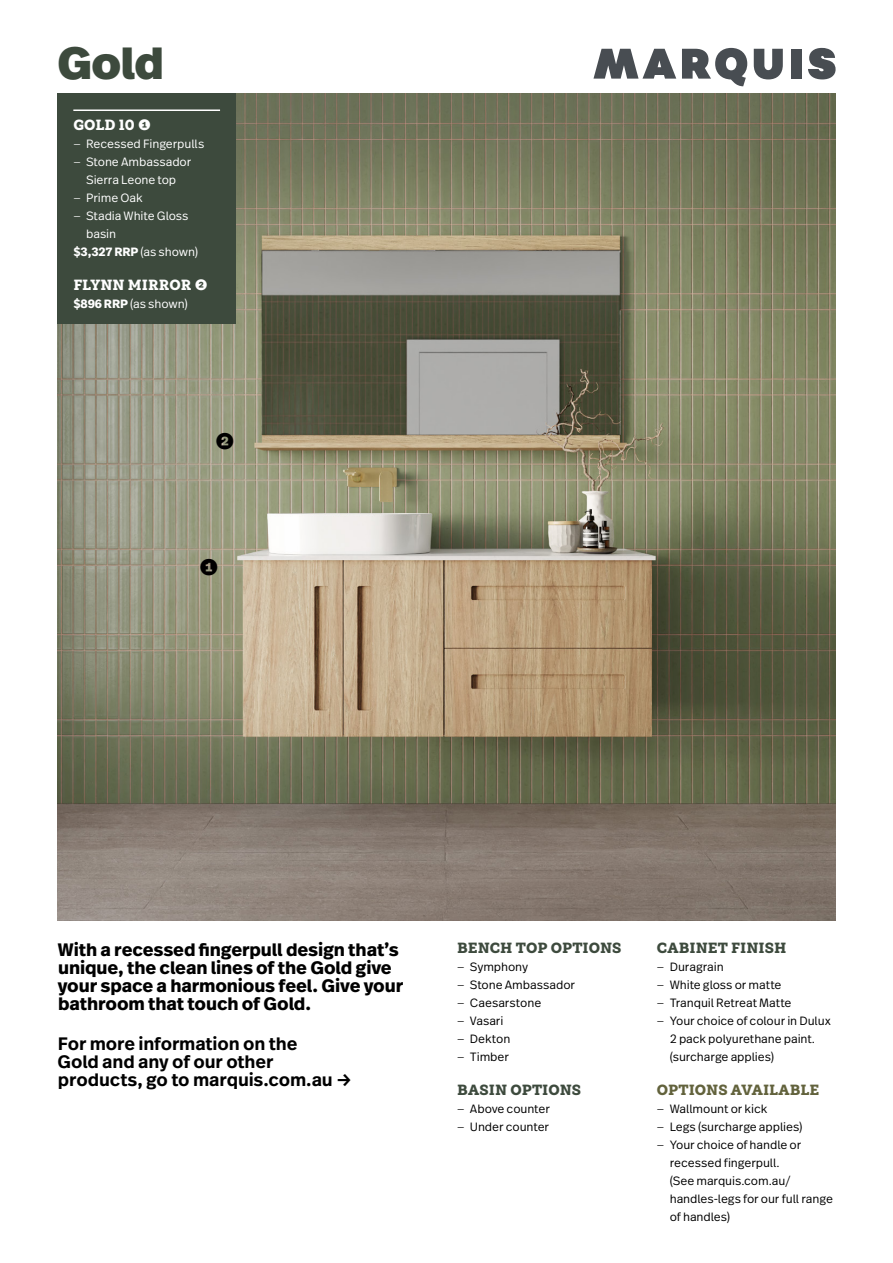
<style>
.page{position:relative;width:893px;height:1263px;background:#fff}
.page>*{position:absolute;margin:0;border:0;box-sizing:border-box;transform-origin:0 0}
.t1{font:900 45px "Real Text Pro";color:#3d4a3d}
.t2{font:700 22.5px "Real Text Pro";color:#000}
.t3{font:700 18px/18px "Real Text Pro";letter-spacing:-.01em;color:#000}
.t4{font:600 18px/18px "Real Text Pro";letter-spacing:-.01em;color:#000}
.t5{font:900 15px "Weekly Pro";letter-spacing:.005em;color:#3d4a3d}
.t6{font:900 15px "Weekly Pro";letter-spacing:.005em;color:#fff}
.t7{font:900 15px "Weekly Pro";color:#62623c}
.t8{font:300 12px/18px "Real Text Pro";letter-spacing:-.01em;color:#000}
.t9{font:300 12px/18px "Real Text Pro";letter-spacing:-.01em;color:#fff;text-align:center}
.t10{font:700 12px "Real Text Pro";letter-spacing:-.01em;color:#fff}
.s1{font-family:"Real Text Pro";font-weight:700}
.s2{font-style:inherit}
.s3{font-weight:300}
.s4{font-weight:700}
</style>
<div class="page">
<svg style="left:593px;top:49px;width:83px;height:30px"></svg>
<svg style="left:754px;top:49px;width:29px;height:30px"></svg>
<div style="left:791px;top:49px;width:10px;height:30px;background:#484d52"></div>
<svg style="left:808px;top:48px;width:28px;height:31px"></svg>
<svg style="left:682px;top:48px;width:65px;height:38px"></svg>
<img style="left:57px;top:94px;width:779px;height:827px">
<div style="left:57px;top:94px;width:179px;height:230px;background:#3d4a3d"></div>
<hr style="left:73px;top:109px;width:147px;height:2px;background:#fff">
<h1 class="t1" style="left:57px;top:29px;width:108px">Gold</h1>
<p class="t6" style="left:73px;top:116px;width:80px">GOLD 10 <span class="s1">❶</span></p>
<p class="t9" style="left:73px;top:135px;width:133px"><span class="s2">—</span> Recessed Fingerpulls</p>
<p class="t9" style="left:73px;top:153px;width:120px"><span class="s2">—</span> Stone Ambassador<br>Sierra Leone top</p>
<p class="t9" style="left:73px;top:189px;width:71px"><span class="s2">—</span> Prime Oak</p>
<p class="t9" style="left:73px;top:207px;width:117px"><span class="s2">—</span> Stadia White Gloss</p>
<p class="t9" style="left:86px;top:225px;width:32px">basin</p>
<p class="t10" style="left:73px;top:243px;width:126px">$3,327 RRP <span class="s3">(as shown)</span></p>
<p class="t6" style="left:73px;top:276px;width:136px">FLYNN MIRROR <span class="s1">❷</span></p>
<p class="t9" style="left:73px;top:295px;width:116px"><span class="s4">$896 RRP</span> (as shown)</p>
<h2 class="t2" style="left:215px;top:425px;width:22px">❷</h2>
<h2 class="t2" style="left:199px;top:550px;width:22px">❶</h2>
<h3 class="t3" style="left:58px;top:940px;width:347px">With a recessed fingerpull design that’s unique, the clean lines of the Gold give your space a harmonious feel. Give your bathroom that touch of Gold.</h3>
<h3 class="t4" style="left:58px;top:1034px;width:296px">For more information on the<br>Gold and any of our other products, go to marquis.com.au →</h3>
<p class="t5" style="left:457px;top:938px;width:166px">BENCH TOP OPTIONS</p>
<p class="t8" style="left:457px;top:957px;width:73px"><span class="s2">—</span> Symphony</p>
<p class="t8" style="left:457px;top:975px;width:120px"><span class="s2">—</span> Stone Ambassador</p>
<p class="t8" style="left:457px;top:993px;width:86px"><span class="s2">—</span> Caesarstone</p>
<p class="t8" style="left:457px;top:1011px;width:48px"><span class="s2">—</span> Vasari</p>
<p class="t8" style="left:457px;top:1029px;width:55px"><span class="s2">—</span> Dekton</p>
<p class="t8" style="left:457px;top:1047px;width:53px"><span class="s2">—</span> Timber</p>
<p class="t5" style="left:457px;top:1081px;width:125px">BASIN OPTIONS</p>
<p class="t8" style="left:457px;top:1099px;width:94px"><span class="s2">—</span> Above counter</p>
<p class="t8" style="left:457px;top:1117px;width:94px"><span class="s2">—</span> Under counter</p>
<p class="t5" style="left:657px;top:938px;width:131px">CABINET FINISH</p>
<p class="t8" style="left:657px;top:957px;width:68px"><span class="s2">—</span> Duragrain</p>
<p class="t8" style="left:657px;top:975px;width:126px"><span class="s2">—</span> White gloss or matte</p>
<p class="t8" style="left:657px;top:993px;width:136px"><span class="s2">—</span> Tranquil Retreat Matte</p>
<p class="t8" style="left:670px;top:1011px;width:163px;text-indent:-13px"><span class="s2">—</span> Your choice of colour in Dulux<br>2 pack polyurethane paint. (surcharge applies)</p>
<p class="t7" style="left:657px;top:1081px;width:164px">OPTIONS AVAILABLE</p>
<p class="t8" style="left:657px;top:1099px;width:112px"><span class="s2">—</span> Wallmount or kick</p>
<p class="t8" style="left:657px;top:1117px;width:147px"><span class="s2">—</span> Legs (surcharge applies)</p>
<p class="t8" style="left:670px;top:1135px;width:165px;text-indent:-13px"><span class="s2">—</span> Your choice of handle or recessed fingerpull.<br>(See marquis.com.au/ handles-legs for our full range of handles)</p>
</div>
